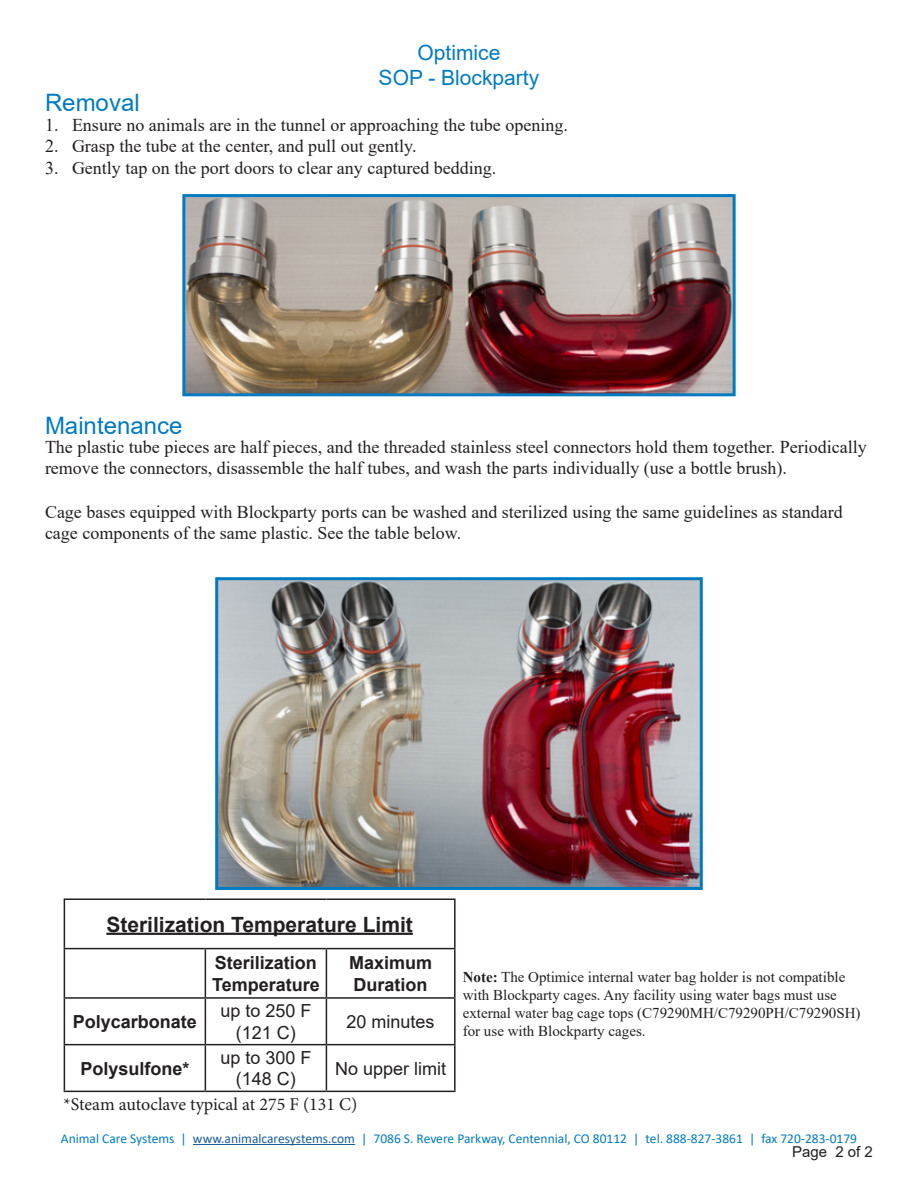
<style>
.page{position:relative;width:918px;height:1188px;background:#fff}
.page>*{position:absolute;margin:0;border:0;box-sizing:border-box;transform-origin:0 0}
.t1{font:24px "Arial";color:#007bc2}
.t2{font:700 21px "Arial";color:#231f20}
.t3{font:21px "Arial";color:#007bc2}
.t4{font:18px/21.6px "Times New Roman";color:#231f20}
.t5{font:700 18px "Arial";color:#231f20}
.t6{font:18px "Arial";color:#231f20}
.t7{font:18px "Minion Pro";color:#231f20}
.t8{font:15px/18px "Times New Roman";color:#231f20}
.t9{font:15px "Arial";color:#231f20}
.t10{font:13.5px "Calibri";color:#007bc2}
.s1{font-weight:700}
.s2{color:#175d9e}
</style>
<div class="page">
<img style="left:186px;top:198px;width:546px;height:194px">
<div style="left:182px;top:194px;width:554px;height:202px;border:3px solid #007bc2"></div>
<img style="left:219px;top:581px;width:480px;height:305px">
<div style="left:215px;top:577px;width:488px;height:313px;border:3px solid #007bc2"></div>
<hr style="left:454px;top:900px;width:2px;height:48px;background:#231f20">
<hr style="left:454px;top:949px;width:2px;height:48px;background:#231f20">
<hr style="left:64px;top:997px;width:141px;height:2px;background:#231f20">
<hr style="left:326px;top:997px;width:130px;height:2px;background:#231f20">
<hr style="left:454px;top:999px;width:2px;height:45px;background:#231f20">
<hr style="left:64px;top:1044px;width:141px;height:1px;background:#231f20">
<hr style="left:326px;top:1044px;width:130px;height:1px;background:#231f20">
<hr style="left:454px;top:1045px;width:2px;height:46px;background:#231f20">
<hr style="left:64px;top:899px;width:141px;height:1px;background:#231f20">
<hr style="left:64px;top:900px;width:1px;height:48px;background:#231f20">
<hr style="left:205px;top:899px;width:121px;height:1px;background:#231f20">
<hr style="left:326px;top:899px;width:130px;height:1px;background:#231f20">
<hr style="left:64px;top:948px;width:141px;height:1px;background:#231f20">
<hr style="left:64px;top:949px;width:1px;height:48px;background:#231f20">
<hr style="left:326px;top:948px;width:130px;height:1px;background:#231f20">
<hr style="left:64px;top:999px;width:1px;height:45px;background:#231f20">
<hr style="left:64px;top:1045px;width:1px;height:46px;background:#231f20">
<hr style="left:64px;top:1091px;width:141px;height:1px;background:#231f20">
<hr style="left:326px;top:1091px;width:130px;height:1px;background:#231f20">
<hr style="left:205px;top:948px;width:121px;height:1px;background:#231f20">
<hr style="left:205px;top:949px;width:1px;height:48px;background:#231f20">
<hr style="left:326px;top:949px;width:1px;height:48px;background:#231f20">
<hr style="left:205px;top:997px;width:121px;height:2px;background:#231f20">
<hr style="left:205px;top:999px;width:1px;height:45px;background:#231f20">
<hr style="left:326px;top:999px;width:1px;height:45px;background:#231f20">
<hr style="left:205px;top:1044px;width:121px;height:1px;background:#231f20">
<hr style="left:205px;top:1045px;width:1px;height:46px;background:#231f20">
<hr style="left:326px;top:1045px;width:1px;height:46px;background:#231f20">
<hr style="left:205px;top:1091px;width:121px;height:1px;background:#231f20">
<hr style="left:106px;top:933px;width:307px;height:2px;background:#231f20">
<hr style="left:193px;top:1144px;width:162px;height:1px;background:#175d9e">
<p class="t3" style="left:418px;top:38px;width:84px">Optimice</p>
<p class="t3" style="left:379px;top:64px;width:162px">SOP - Blockparty</p>
<p class="t1" style="left:45px;top:86px;width:96px">Removal</p>
<p class="t4" style="left:45px;top:113px;width:524px">1. Ensure no animals are in the tunnel or approaching the tube opening.</p>
<p class="t4" style="left:45px;top:135px;width:373px">2. Grasp the tube at the center, and pull out gently.</p>
<p class="t4" style="left:45px;top:156px;width:453px">3. Gently tap on the port doors to clear any captured bedding.</p>
<p class="t1" style="left:45px;top:410px;width:139px">Maintenance</p>
<p class="t4" style="left:45px;top:435px;width:823px">The plastic tube pieces are half pieces, and the threaded stainless steel connectors hold them together. Periodically remove the connectors, disassemble the half tubes, and wash the parts individually (use a bottle brush).</p>
<p class="t4" style="left:45px;top:500px;width:799px">Cage bases equipped with Blockparty ports can be washed and sterilized using the same guidelines as standard cage components of the same plastic. See the table below.</p>
<p class="t2" style="left:106px;top:909px;width:308px">Sterilization Temperature Limit</p>
<p class="t5" style="left:215px;top:950px;width:104px">Sterilization</p>
<p class="t5" style="left:212px;top:972px;width:109px">Temperature</p>
<p class="t5" style="left:349px;top:950px;width:85px">Maximum</p>
<p class="t5" style="left:354px;top:972px;width:75px">Duration</p>
<p class="t5" style="left:73px;top:1009px;width:126px">Polycarbonate</p>
<p class="t6" style="left:220px;top:998px;width:93px">up to 250 F</p>
<p class="t6" style="left:236px;top:1020px;width:62px">(121 C)</p>
<p class="t6" style="left:347px;top:1009px;width:90px">20 minutes</p>
<p class="t6" style="left:220px;top:1045px;width:93px">up to 300 F</p>
<p class="t6" style="left:236px;top:1067px;width:62px">(148 C)</p>
<p class="t5" style="left:80px;top:1056px;width:111px">Polysulfone*</p>
<p class="t6" style="left:335px;top:1056px;width:113px">No upper limit</p>
<p class="t7" style="left:64px;top:1092px;width:295px">*Steam autoclave typical at 275 F (131 C)</p>
<p class="t8" style="left:463px;top:968px;width:399px"><span class="s1">Note:</span> The Optimice internal water bag holder is not compatible with Blockparty cages. Any facility using water bags must use external water bag cage tops (C79290MH/C79290PH/C79290SH) for use with Blockparty cages.</p>
<p class="t10" style="left:61px;top:1129px;width:798px">Animal Care Systems | <span class="s2">www.animalcaresystems.com</span> | 7086 S. Revere Parkway, Centennial, CO 80112 | tel. 888-827-3861 | fax 720-283-0179</p>
<p class="t9" style="left:792px;top:1141px;width:82px">Page 2 of 2</p>
</div>
